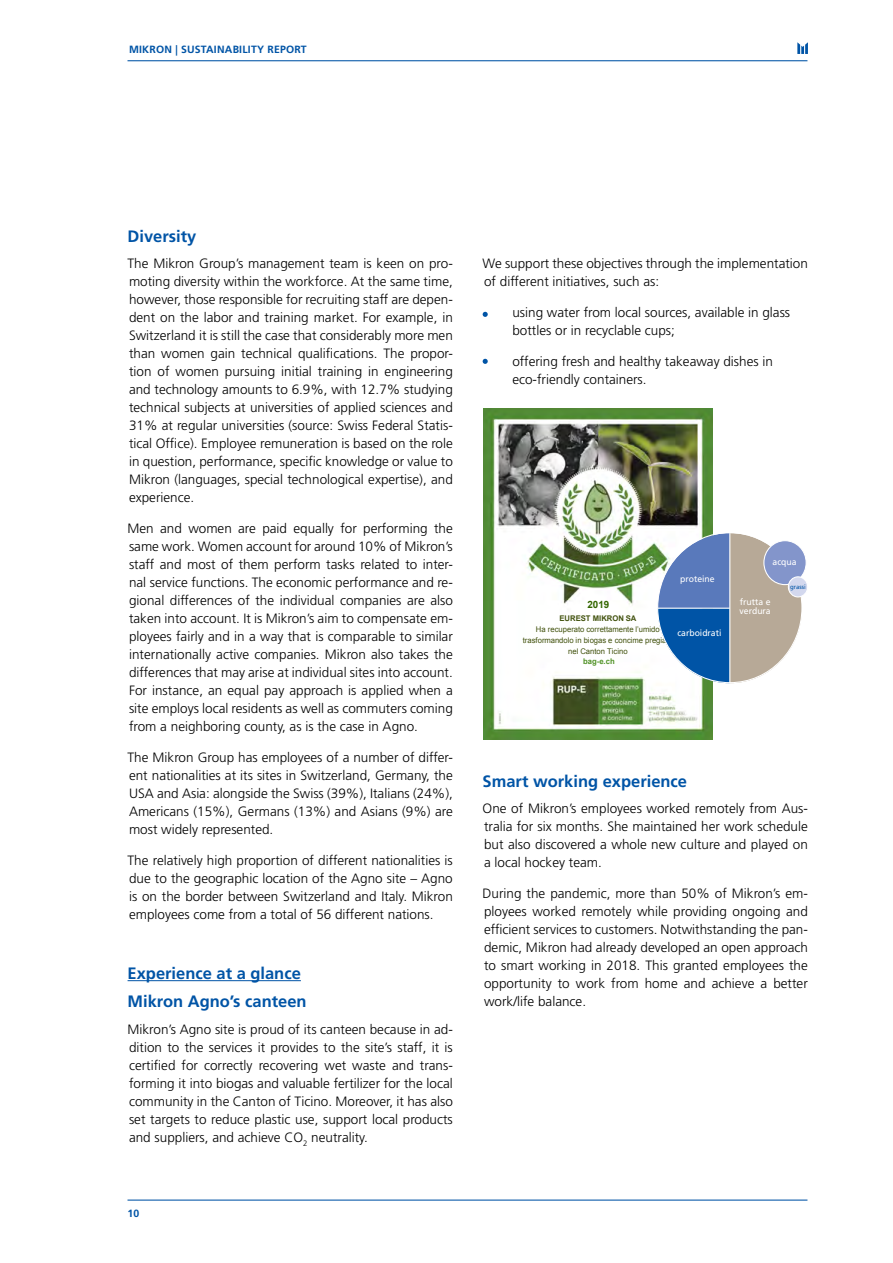
<style>
.page{position:relative;width:893px;height:1263px;background:#fff}
.page>*{position:absolute;margin:0;border:0;box-sizing:border-box;transform-origin:0 0}
.t1{font:700 16.5px/28px "Frutiger LT Std";color:#0054a6}
.t2{font:300 13.5px/18px "Frutiger LT Std";color:#000;text-align:justify}
.t3{font:700 10.5px "Frutiger LT Std";letter-spacing:.02em;color:#0054a6}
.t4{font:700 10.05px "Arial";color:#360}
.t5{font:9px/9.3px "Frutiger LT Std";color:#fff;scale:.96 1}
.t6{font:7.8px/10.8px "Arial";color:#42520e;text-align:center}
.t7{font:700 7.8px "Arial";color:#519127}
.t8{font:6.3px "Frutiger LT Std";color:#0054a6;scale:.96 1}
.s1{font-weight:700}
.s2{font-style:inherit}
</style>
<div class="page">
<hr style="left:128px;top:60px;width:679px;height:1px;background:#0054a6">
<hr style="left:128px;top:1199px;width:679px;height:1px;background:#0054a6">
<svg style="left:797px;top:42px;width:11px;height:12px"></svg>
<hr style="left:128px;top:980px;width:173px;height:1px;background:#0054a6">
<img style="left:483px;top:408px;width:229px;height:331px">
<svg style="left:658px;top:533px;width:142px;height:150px"></svg>
<hr style="left:729px;top:533px;width:1px;height:150px;background:#fff">
<hr style="left:658px;top:608px;width:72px;height:1px;background:#fff">
<div style="left:764px;top:541px;width:42px;height:44px;background:#8395cb;border-radius:50%"></div>
<div style="left:763px;top:540px;width:44px;height:45px;border:1px solid #fff;border-radius:50%"></div>
<div style="left:788px;top:577px;width:20px;height:20px;background:#d3d8ee;border-radius:50%"></div>
<div style="left:788px;top:576px;width:20px;height:21px;border:1px solid #fff;border-radius:50%"></div>
<svg style="left:483px;top:312px;width:5px;height:5px"></svg>
<svg style="left:483px;top:359px;width:5px;height:5px"></svg>
<p class="t3" style="left:129px;top:43px;width:179px">MIKRON | SUSTAINABILITY REPORT</p>
<p class="t1" style="left:128px;top:222px;width:70px">Diversity</p>
<p class="t2" style="left:128px;top:255px;width:327px">The Mikron Group’s management team is keen on pro&shy;moting diversity within the workforce. At the same time, however, those responsible for recruiting staff are depen&shy;dent on the labor and training market. For example, in Switzerland it is still the case that considerably more men than women gain technical qualifications. The propor&shy;tion of women pursuing initial training in engineering and technology amounts to 6.9%, with 12.7% studying technical subjects at universities of applied sciences and 31% at regular universities (source: Swiss Federal Statis&shy;tical Office). Employee remuneration is based on the role in question, performance, specific knowledge or value to Mikron (languages, special technological expertise), and experience.</p>
<p class="t2" style="left:128px;top:520px;width:327px">Men and women are paid equally for performing the same work. Women account for around 10% of Mikron’s staff and most of them perform tasks related to inter&shy;nal service functions. The economic performance and re&shy;gional differences of the individual companies are also taken into account. It is Mikron’s aim to compensate em&shy;ployees fairly and in a way that is comparable to similar internationally active companies. Mikron also takes the differences that may arise at individual sites into account.<br>For instance, an equal pay approach is applied when a site employs local residents as well as commuters coming from a neighboring county, as is the case in Agno.</p>
<p class="t2" style="left:128px;top:748px;width:327px">The Mikron Group has employees of a number of differ&shy;ent nationalities at its sites in Switzerland, Germany, the USA and Asia: alongside the Swiss (39%), Italians (24%), Americans (15%), Germans (13%) and Asians (9%) are most widely represented.</p>
<p class="t2" style="left:128px;top:851px;width:327px">The relatively high proportion of different nationalities is due to the geographic location of the Agno site – Agno is on the border between Switzerland and Italy. Mikron employees come from a total of 56 different nations.</p>
<p class="t1" style="left:128px;top:959px;width:181px">Experience at a glance<br>Mikron Agno’s canteen</p>
<p class="t2" style="left:128px;top:1020px;width:327px">Mikron’s Agno site is proud of its canteen because in ad&shy;dition to the services it provides to the site’s staff, it is certified for correctly recovering wet waste and trans&shy;forming it into biogas and valuable fertilizer for the local community in the Canton of Ticino. Moreover, it has also set targets to reduce plastic use, support local products and suppliers, and achieve CO<sub>2</sub> neutrality.</p>
<p class="t3" style="left:128px;top:1207px;width:13px">10</p>
<p class="t2" style="left:483px;top:255px;width:327px">We support these objectives through the implementation of different initiatives, such as:</p>
<p class="t2" style="left:512px;top:304px;width:279px">using water from local sources, available in glass bottles or in recyclable cups;</p>
<p class="t2" style="left:512px;top:352px;width:262px">offering fresh and healthy takeaway dishes in eco-friendly containers.</p>
<p class="t4" style="left:587px;top:597px;width:23px">2019</p>
<p class="t5" style="left:680px;top:574px;width:37px">proteine</p>
<p class="t6" style="left:523px;top:613px;width:152px"><span class="s1">EUREST MIKRON SA<br></span>Ha <span class="s2">recuperato correttamente l’umido </span>trasformandolo in biogas e concime pregiato nel Canton Ticino</p>
<p class="t7" style="left:583px;top:656px;width:33px">bag-e.ch</p>
<p class="t5" style="left:677px;top:628px;width:47px">carboidrati</p>
<p class="t5" style="left:773px;top:557px;width:26px">acqua</p>
<p class="t8" style="left:790px;top:583px;width:18px">grassi</p>
<p class="t5" style="left:740px;top:597px;width:34px">frutta e verdura</p>
<p class="t1" style="left:483px;top:767px;width:206px">Smart working experience</p>
<p class="t2" style="left:483px;top:800px;width:327px">One of Mikron’s employees worked remotely from Aus&shy;tralia for six months. She maintained her work schedule but also discovered a whole new culture and played on a local hockey team.</p>
<p class="t2" style="left:483px;top:884px;width:327px">During the pandemic, more than 50% of Mikron’s em&shy;ployees worked remotely while providing ongoing and efficient services to customers. Notwithstanding the pan&shy;demic, Mikron had already developed an open approach to smart working in 2018. This granted employees the opportunity to work from home and achieve a better work/life balance.</p>
</div>
